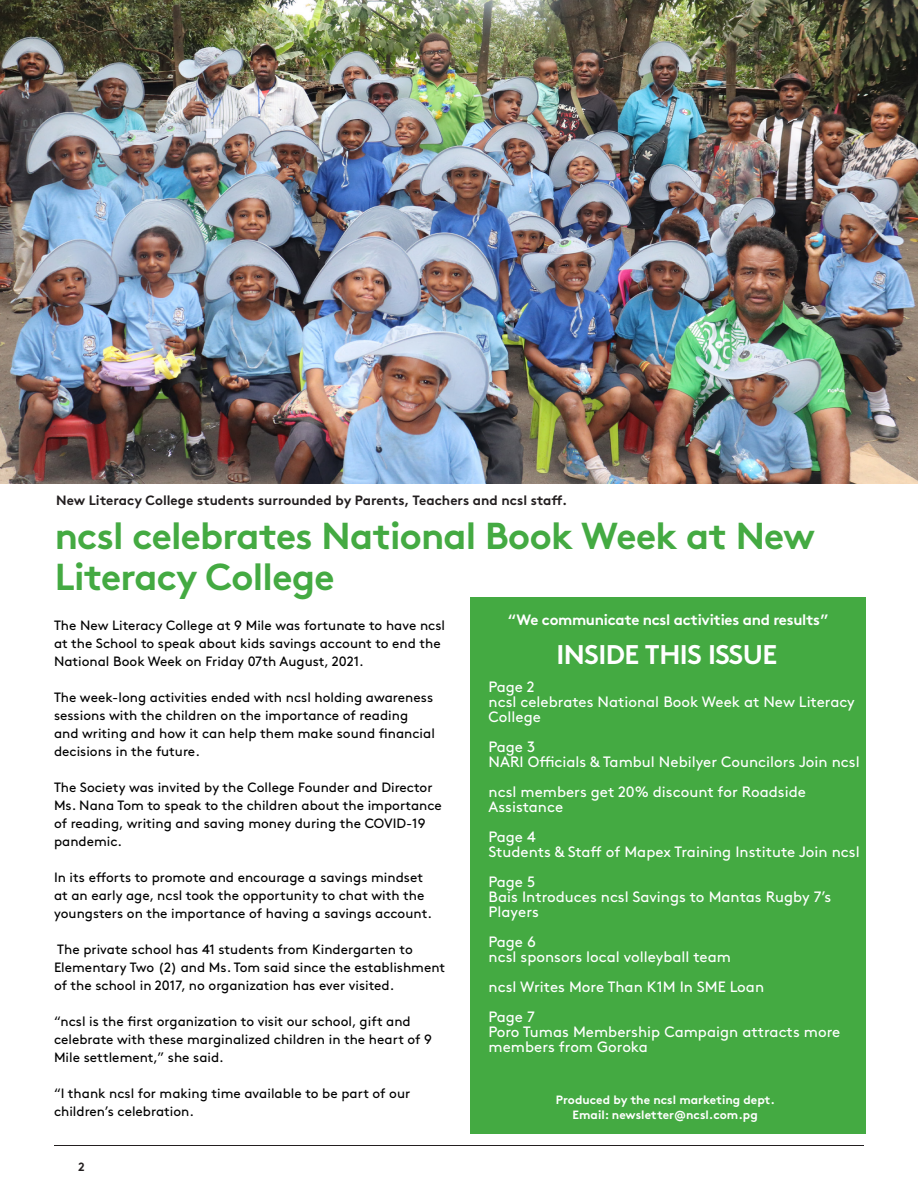
<style>
.page{position:relative;width:918px;height:1188px;background:#fff}
.page>*{position:absolute;margin:0;border:0;box-sizing:border-box;transform-origin:0 0}
.t1{font:700 37.5px/40.5px "Brown";letter-spacing:-.02em;color:#44aa42}
.t2{font:700 27px "Brown";letter-spacing:-.02em;color:#fff}
.t3{font:15px/15px "Brown";color:#fff}
.t4{font:700 15px "Brown";letter-spacing:-.02em;color:#fff}
.t5{font:13.5px/18px "Brown";color:#000}
.t6{font:700 13.5px "Brown";color:#231f20}
.t7{font:700 12px "Brown";color:#fff}
.t8{font:700 12px "Brown";color:#231f20}
</style>
<div class="page">
<div style="left:470px;top:598px;width:396px;height:536px;background:#44aa42"></div>
<hr style="left:54px;top:1145px;width:810px;height:1px;background:#231f20">
<img style="left:0;top:0;width:918px;height:483px">
<p class="t6" style="left:56px;top:489px;width:513px">New Literacy College students surrounded by Parents, Teachers and ncsl staff.</p>
<p class="t1" style="left:55px;top:512px;width:762px">ncsl celebrates National Book Week at New<br>Literacy College</p>
<p class="t5" style="left:54px;top:615px;width:393px">The New Literacy College at 9 Mile was fortunate to have ncsl at the School to speak about kids savings account to end the<br>National Book Week on Friday 07th August, 2021.</p>
<p class="t5" style="left:54px;top:687px;width:382px">The week-long activities ended with ncsl holding awareness sessions with the children on the importance of reading and writing and how it can help them make sound financial decisions in the future.</p>
<p class="t5" style="left:54px;top:777px;width:389px">The Society was invited by the College Founder and Director Ms. Nana Tom to speak to the children about the importance of reading, writing and saving money during the COVID-19 pandemic.</p>
<p class="t5" style="left:54px;top:867px;width:379px">In its efforts to promote and encourage a savings mindset at an early age, ncsl took the opportunity to chat with the youngsters on the importance of having a savings account.</p>
<p class="t5" style="left:54px;top:939px;width:393px">The private school has 41 students from Kindergarten to<br>Elementary Two (2) and Ms. Tom said since the establishment of the school in 2017, no organization has ever visited.</p>
<p class="t5" style="left:54px;top:1011px;width:380px">“ncsl is the first organization to visit our school, gift and celebrate with these marginalized children in the heart of 9<br>Mile settlement,” she said.</p>
<p class="t5" style="left:54px;top:1083px;width:358px">“I thank ncsl for making time available to be part of our children’s celebration.</p>
<p class="t8" style="left:78px;top:1157px;width:8px">2</p>
<p class="t4" style="left:508px;top:608px;width:322px">“We communicate ncsl activities and results”</p>
<p class="t2" style="left:557px;top:633px;width:222px">INSIDE THIS ISSUE</p>
<p class="t3" style="left:489px;top:678px;width:48px">Page 2</p>
<p class="t3" style="left:489px;top:693px;width:368px">ncsl celebrates National Book Week at New Literacy<br>College</p>
<p class="t3" style="left:489px;top:738px;width:48px">Page 3</p>
<p class="t3" style="left:489px;top:753px;width:373px">NARI Officials &amp; Tambul Nebilyer Councilors Join ncsl</p>
<p class="t3" style="left:489px;top:783px;width:319px">ncsl members get 20% discount for Roadside</p>
<p class="t3" style="left:489px;top:798px;width:76px">Assistance</p>
<p class="t3" style="left:489px;top:828px;width:49px">Page 4</p>
<p class="t3" style="left:489px;top:843px;width:373px">Students &amp; Staff of Mapex Training Institute Join ncsl</p>
<p class="t3" style="left:489px;top:873px;width:48px">Page 5</p>
<p class="t3" style="left:489px;top:888px;width:344px">Bais Introduces ncsl Savings to Mantas Rugby 7’s</p>
<p class="t3" style="left:489px;top:903px;width:52px">Players</p>
<p class="t3" style="left:489px;top:933px;width:49px">Page 6</p>
<p class="t3" style="left:489px;top:948px;width:244px">ncsl sponsors local volleyball team</p>
<p class="t3" style="left:489px;top:978px;width:277px">ncsl Writes More Than K1M In SME Loan</p>
<p class="t3" style="left:489px;top:1008px;width:48px">Page 7</p>
<p class="t3" style="left:489px;top:1023px;width:353px">Poro Tumas Membership Campaign attracts more</p>
<p class="t3" style="left:489px;top:1038px;width:161px">members from Goroka</p>
<p class="t7" style="left:556px;top:1090px;width:221px">Produced by the ncsl marketing dept.</p>
<p class="t7" style="left:573px;top:1105px;width:187px">Email: newsletter@ncsl.com.pg</p>
</div>
